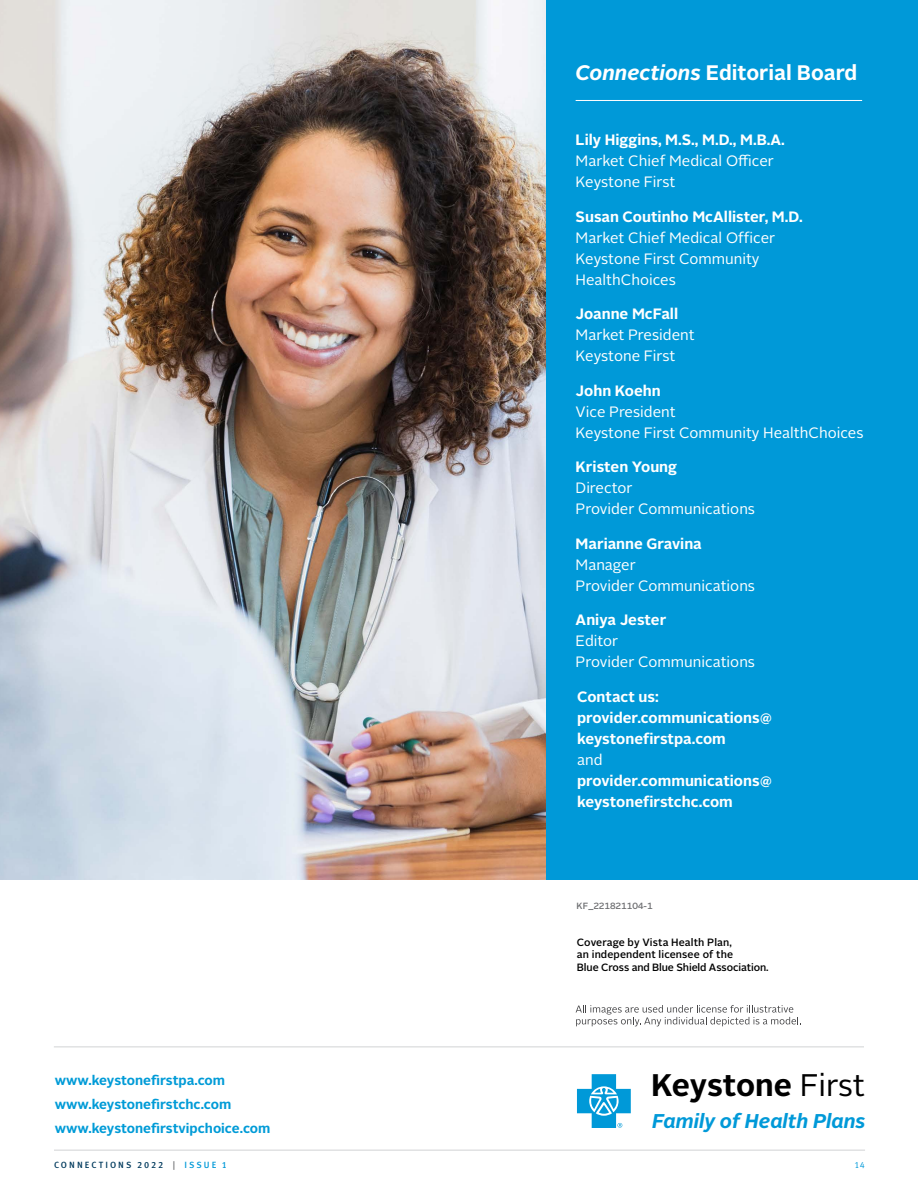
<style>
.page{position:relative;width:918px;height:1188px;background:#fff}
.page>*{position:absolute;margin:0;border:0;box-sizing:border-box;transform-origin:0 0}
.t1{font:700 31.2px "Alright Sans";letter-spacing:-.005em;color:#000}
.Topic_Header{font:700 21px "Alright Sans";color:#fff}
.t2{font:italic 700 19.95px "Alright Sans";color:#0099d8}
.t3{font:15px/21px "Alright Sans";color:#fff}
.t4{font:700 15px/21px "Alright Sans";color:#fff}
.t5{font:700 13.5px "Alright Sans";color:#009bd7}
.t6{font:500 10.5px/12.6px "Alright Sans";letter-spacing:.01em;color:#000}
.t7{font:500 9px "Meta Pro";letter-spacing:.225em;color:#003a5d}
.t8{font:500 9px "Alright Sans";color:#6d6e71}
.t9{font:9px "Meta Pro Norm";color:#0099d8}
.s1{font-style:italic}
.s2{font-weight:700}
.s3{font-weight:400}
.s4{color:#6d6e71}
.s5{color:#0099d8}
</style>
<div class="page">
<hr style="left:54px;top:1150px;width:811px;height:1px;background:#d1d3d4">
<img style="left:0;top:0;width:546px;height:879px">
<div style="left:546px;top:0;width:372px;height:879px;background:#0099d8"></div>
<hr style="left:576px;top:100px;width:286px;height:1px;background:#fff">
<svg style="left:576px;top:1005px;width:225px;height:21px"></svg>
<hr style="left:54px;top:1047px;width:810px;height:1px;background:#d1d3d4">
<svg style="left:577px;top:1074px;width:54px;height:54px"></svg>
<p class="Topic_Header" style="left:576px;top:58px;width:283px"><span class="s1">Connections</span> Editorial Board</p>
<p class="t3" style="left:576px;top:130px;width:211px"><span class="s2">Lily Higgins, M.S., M.D., M.B.A.<br></span>Market Chief Medical Officer<br>Keystone First</p>
<p class="t3" style="left:576px;top:206px;width:229px"><span class="s2">Susan Coutinho McAllister, M.D.<br></span>Market Chief Medical Officer<br>Keystone First Community<br>HealthChoices</p>
<p class="t3" style="left:576px;top:304px;width:121px"><span class="s2">Joanne McFall<br></span>Market President<br>Keystone First</p>
<p class="t3" style="left:576px;top:380px;width:289px"><span class="s2">John Koehn<br></span>Vice President<br>Keystone First Community HealthChoices</p>
<p class="t3" style="left:576px;top:457px;width:181px"><span class="s2">Kristen Young<br></span>Director<br>Provider Communications</p>
<p class="t3" style="left:576px;top:533px;width:181px"><span class="s2">Marianne Gravina<br></span>Manager<br>Provider Communications</p>
<p class="t3" style="left:576px;top:610px;width:181px"><span class="s2">Aniya Jester<br></span>Editor<br>Provider Communications</p>
<p class="t4" style="left:577px;top:686px;width:196px">Contact us: provider.communications@ keystonefirstpa.com<br><span class="s3">and </span>provider.communications@ keystonefirstchc.com</p>
<p class="t8" style="left:577px;top:899px;width:77px">KF_221821104-1</p>
<p class="t5" style="left:55px;top:1071px;width:172px">www.keystonefirstpa.com</p>
<p class="t5" style="left:55px;top:1095px;width:178px">www.keystonefirstchc.com</p>
<p class="t5" style="left:55px;top:1119px;width:217px">www.keystonefirstvipchoice.com</p>
<p class="t6" style="left:577px;top:936px;width:193px">Coverage by Vista Health Plan,<br>an independent licensee of the<br>Blue Cross and Blue Shield Association.</p>
<p class="t1" style="left:651px;top:1064px;width:215px">Keystone <span class="s3">First</span></p>
<p class="t2" style="left:652px;top:1107px;width:215px">Family of Health Plans</p>
<p class="t7" style="left:54px;top:1158px;width:175px">CONNECTIONS 2022 <span class="s4">|</span> <span class="s5">ISSUE 1</span></p>
<p class="t9" style="left:854px;top:1158px;width:12px">14</p>
</div>
